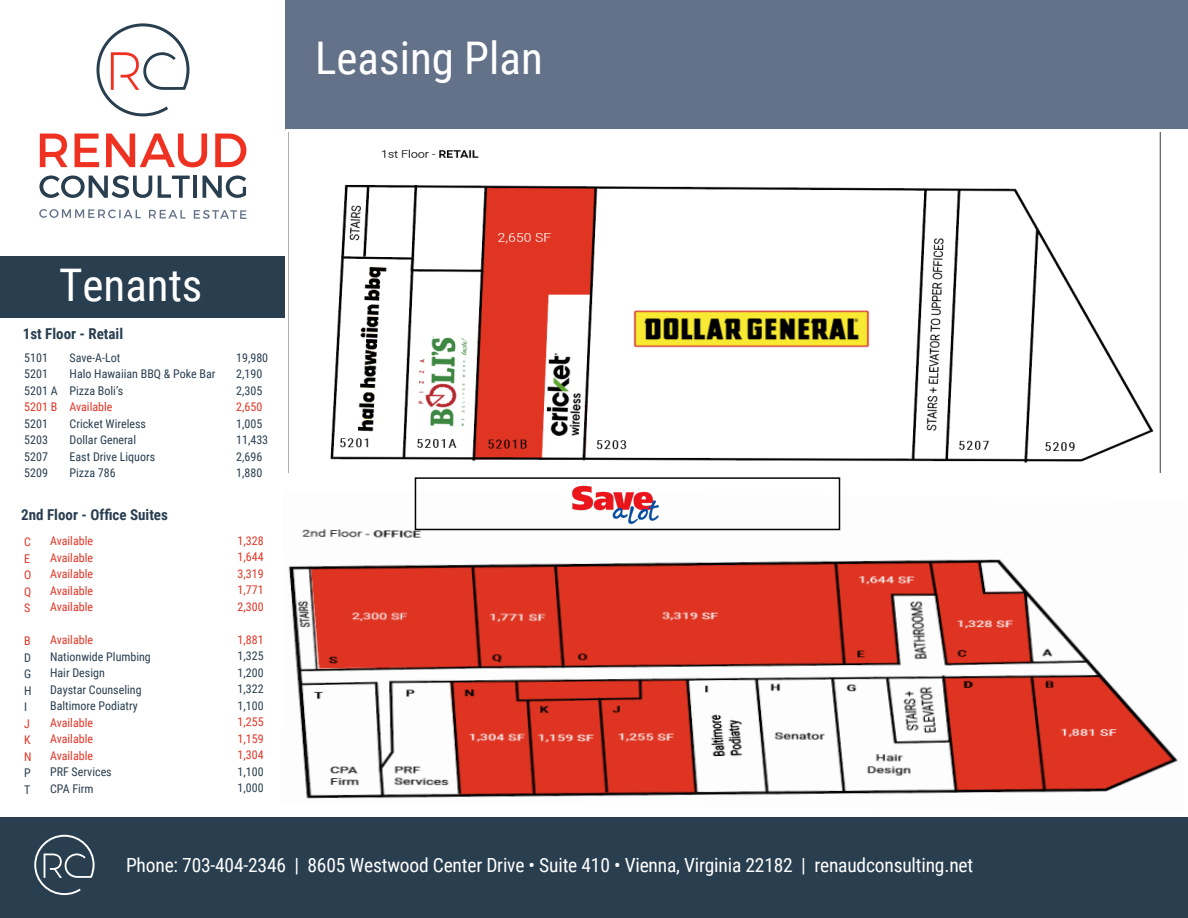
<style>
.page{position:relative;width:1188px;height:918px;background:#fff}
.page>*{position:absolute;margin:0;border:0;box-sizing:border-box;transform-origin:0 0}
.t1{font:45px "Roboto Condensed";color:#fff}
.t2{font:19.5px "Roboto Condensed";letter-spacing:-.01em;color:#fff}
.t3{font:700 15px "Roboto Condensed";color:#293e50}
.t4{font:12px "Roboto Condensed";color:#293e50}
.t5{font:12px "Roboto Condensed";color:#e33526}
.t6{font:12px "Roboto Condensed";color:#293e4f}
.t7{font:12px "Roboto Condensed";color:#e23524}
</style>
<div class="page">
<svg style="left:39px;top:209px;width:102px;height:9px"></svg>
<svg style="left:149px;top:210px;width:37px;height:9px"></svg>
<svg style="left:194px;top:210px;width:52px;height:9px"></svg>
<svg style="left:39px;top:175px;width:113px;height:23px"></svg>
<svg style="left:158px;top:176px;width:32px;height:22px"></svg>
<hr style="left:193px;top:176px;width:4px;height:22px;background:#293e4f">
<svg style="left:203px;top:175px;width:43px;height:23px"></svg>
<svg style="left:96px;top:23px;width:93px;height:93px"></svg>
<svg style="left:40px;top:134px;width:28px;height:33px"></svg>
<svg style="left:75px;top:134px;width:24px;height:33px"></svg>
<svg style="left:106px;top:134px;width:101px;height:33px"></svg>
<svg style="left:215px;top:134px;width:31px;height:33px"></svg>
<div style="left:285px;top:0;width:903px;height:131px;background:#647289"></div>
<div style="left:0;top:256px;width:285px;height:62px;background:#293e4f"></div>
<div style="left:0;top:818px;width:1188px;height:100px;background:#293e4f"></div>
<svg style="left:34px;top:835px;width:61px;height:60px"></svg>
<hr style="left:285px;top:129px;width:903px;height:3px;background:#fff">
<img style="left:330px;top:133px;width:831px;height:339px">
<img style="left:288px;top:491px;width:890px;height:308px">
<div style="left:415px;top:477px;width:425px;height:53px;border:2px solid #040503"></div>
<img style="left:570px;top:485px;width:91px;height:40px">
<p class="t1" style="left:315px;top:26px;width:229px">Leasing Plan</p>
<p class="t1" style="left:59px;top:253px;width:145px">Tenants</p>
<p class="t3" style="left:23px;top:323px;width:102px">1st Floor - Retail</p>
<p class="t4" style="left:24px;top:349px;width:25px">5101</p>
<p class="t4" style="left:24px;top:366px;width:25px">5201</p>
<p class="t4" style="left:24px;top:382px;width:35px">5201 A</p>
<p class="t5" style="left:24px;top:399px;width:35px">5201 B</p>
<p class="t4" style="left:24px;top:415px;width:25px">5201</p>
<p class="t4" style="left:24px;top:432px;width:25px">5203</p>
<p class="t6" style="left:24px;top:448px;width:25px">5207</p>
<p class="t4" style="left:24px;top:465px;width:25px">5209</p>
<p class="t4" style="left:70px;top:349px;width:52px">Save-A-Lot</p>
<p class="t4" style="left:70px;top:366px;width:147px">Halo Hawaiian BBQ &amp; Poke Bar</p>
<p class="t4" style="left:70px;top:382px;width:55px">Pizza Boli’s</p>
<p class="t5" style="left:70px;top:399px;width:44px">Available</p>
<p class="t4" style="left:70px;top:415px;width:78px">Cricket Wireless</p>
<p class="t4" style="left:70px;top:432px;width:68px">Dollar General</p>
<p class="t6" style="left:70px;top:448px;width:87px">East Drive Liquors</p>
<p class="t4" style="left:70px;top:465px;width:48px">Pizza 786</p>
<p class="t3" style="left:21px;top:505px;width:148px">2nd Floor - Office Suites</p>
<p class="t5" style="left:24px;top:533px;width:8px">C</p>
<p class="t5" style="left:24px;top:550px;width:7px">E</p>
<p class="t5" style="left:24px;top:566px;width:9px">O</p>
<p class="t5" style="left:24px;top:583px;width:9px">Q</p>
<p class="t7" style="left:24px;top:599px;width:8px">S</p>
<p class="t5" style="left:24px;top:632px;width:8px">B</p>
<p class="t4" style="left:24px;top:649px;width:8px">D</p>
<p class="t4" style="left:24px;top:665px;width:9px">G</p>
<p class="t4" style="left:24px;top:682px;width:9px">H</p>
<p class="t4" style="left:24px;top:698px;width:4px">I</p>
<p class="t5" style="left:24px;top:715px;width:7px">J</p>
<p class="t5" style="left:24px;top:731px;width:8px">K</p>
<p class="t5" style="left:24px;top:748px;width:9px">N</p>
<p class="t4" style="left:24px;top:764px;width:8px">P</p>
<p class="t4" style="left:24px;top:781px;width:8px">T</p>
<p class="t5" style="left:50px;top:533px;width:44px">Available</p>
<p class="t5" style="left:50px;top:549px;width:44px">Available</p>
<p class="t5" style="left:50px;top:566px;width:44px">Available</p>
<p class="t5" style="left:50px;top:582px;width:44px">Available</p>
<p class="t7" style="left:50px;top:599px;width:44px">Available</p>
<p class="t5" style="left:50px;top:632px;width:44px">Available</p>
<p class="t4" style="left:50px;top:648px;width:102px">Nationwide Plumbing</p>
<p class="t4" style="left:50px;top:665px;width:56px">Hair Design</p>
<p class="t4" style="left:50px;top:681px;width:93px">Daystar Counseling</p>
<p class="t4" style="left:50px;top:698px;width:89px">Baltimore Podiatry</p>
<p class="t5" style="left:50px;top:714px;width:44px">Available</p>
<p class="t5" style="left:50px;top:731px;width:44px">Available</p>
<p class="t5" style="left:50px;top:747px;width:44px">Available</p>
<p class="t4" style="left:50px;top:764px;width:63px">PRF Services</p>
<p class="t4" style="left:50px;top:780px;width:45px">CPA Firm</p>
<p class="t4" style="left:236px;top:349px;width:33px">19,980</p>
<p class="t4" style="left:236px;top:366px;width:28px">2,190</p>
<p class="t4" style="left:236px;top:382px;width:28px">2,305</p>
<p class="t5" style="left:236px;top:399px;width:28px">2,650</p>
<p class="t4" style="left:236px;top:415px;width:28px">1,005</p>
<p class="t4" style="left:236px;top:432px;width:33px">11,433</p>
<p class="t6" style="left:236px;top:448px;width:28px">2,696</p>
<p class="t4" style="left:236px;top:465px;width:28px">1,880</p>
<p class="t5" style="left:238px;top:532px;width:28px">1,328</p>
<p class="t5" style="left:238px;top:548px;width:28px">1,644</p>
<p class="t5" style="left:238px;top:565px;width:28px">3,319</p>
<p class="t5" style="left:238px;top:581px;width:28px">1,771</p>
<p class="t7" style="left:238px;top:598px;width:28px">2,300</p>
<p class="t5" style="left:238px;top:631px;width:28px">1,881</p>
<p class="t4" style="left:238px;top:647px;width:28px">1,325</p>
<p class="t4" style="left:238px;top:664px;width:28px">1,200</p>
<p class="t4" style="left:238px;top:680px;width:28px">1,322</p>
<p class="t4" style="left:238px;top:697px;width:28px">1,100</p>
<p class="t5" style="left:238px;top:713px;width:28px">1,255</p>
<p class="t5" style="left:238px;top:730px;width:28px">1,159</p>
<p class="t5" style="left:238px;top:746px;width:28px">1,304</p>
<p class="t4" style="left:238px;top:763px;width:28px">1,100</p>
<p class="t4" style="left:238px;top:779px;width:28px">1,000</p>
<p class="t2" style="left:126px;top:852px;width:849px">Phone: 703-404-2346 | 8605 Westwood Center Drive • Suite 410 • Vienna, Virginia 22182 | renaudconsulting.net</p>
</div>
